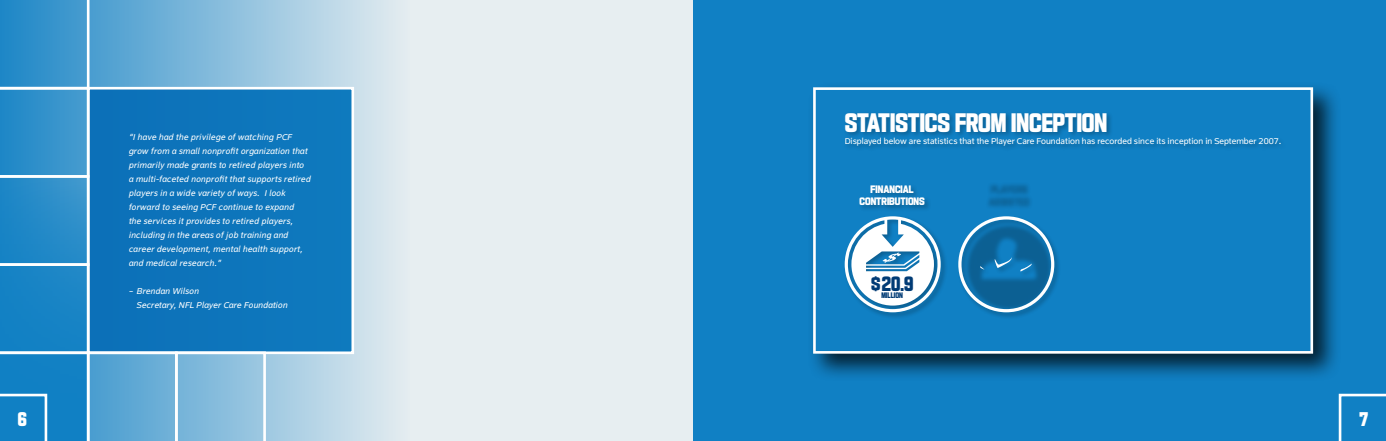
<style>
.page{position:relative;width:1386px;height:441px;background:#fff}
.page>*{position:absolute;margin:0;border:0;box-sizing:border-box;transform-origin:0 0}
.t1{font:700 25.99px "All Pro Display A";color:#fff}
.t2{font:700 20.12px "All Pro Display A";color:#003b75}
.t3{font:900 19.25px "All Pro Display A";color:#fff}
.t4{font:700 10.5px/12.2px "All Pro Display B";color:#fff;text-align:center}
.t5{font:8.75px/14px "All Pro Stats Italic";letter-spacing:.005em;color:#fff}
.t6{font:8.66px "All Pro Stats Regular";color:#fff}
.t7{font:700 7.79px "All Pro Display A";color:#003b75}
</style>
<div class="page">
<svg style="left:266px;top:0;width:144px;height:441px"></svg>
<div style="left:693px;top:0;width:693px;height:441px;background:#1080c4"></div>
<div style="left:807px;top:81px;width:534px;height:301px;background:#000;opacity:.75"></div>
<div style="left:813px;top:87px;width:500px;height:267px;background:#1080c4;border:3px solid #fff"></div>
<div style="left:88px;top:88px;width:265px;height:265px;background:#0e78bd"></div>
<div style="left:87px;top:87px;width:267px;height:267px;border:3px solid #fff"></div>
<svg style="left:1339px;top:394px;width:47px;height:47px"></svg>
<svg style="left:0;top:0;width:266px;height:441px"></svg>
<div style="left:844px;top:112px;width:444px;height:41px;background:#000;opacity:.25"></div>
<div style="left:843px;top:184px;width:105px;height:135px;background:#000;opacity:.25"></div>
<svg style="left:845px;top:216px;width:96px;height:96px"></svg>
<div style="left:957px;top:182px;width:105px;height:137px;background:#000;opacity:.25"></div>
<svg style="left:958px;top:216px;width:96px;height:96px"></svg>
<p class="t5" style="left:129px;top:130px;width:184px">“I have had the privilege of watching PCF grow from a small nonprofit organization that primarily made grants to retired players into a multi-faceted nonprofit that supports retired players in a wide variety of ways. I look forward to seeing PCF continue to expand<br>the services it provides to retired players, including in the areas of job training and career development, mental health support, and medical research.”</p>
<p class="t5" style="left:137px;top:284px;width:152px;text-indent:-8px">– Brendan Wilson<br>Secretary, NFL Player Care Foundation</p>
<h1 class="t1" style="left:845px;top:108px;width:264px">STATISTICS FROM INCEPTION</h1>
<p class="t6" style="left:845px;top:136px;width:438px">Displayed below are statistics that the Player Care Foundation has recorded since its inception in September 2007.</p>
<p class="t4" style="left:860px;top:183px;width:67px">FINANCIAL<br>CONTRIBUTIONS</p>
<h2 class="t2" style="left:871px;top:273px;width:44px">$20.9</h2>
<p class="t7" style="left:881px;top:291px;width:23px">MILLION</p>
<h3 class="t3" style="left:18px;top:408px;width:11px">6</h3>
<h3 class="t3" style="left:1359px;top:408px;width:10px">7</h3>
</div>
